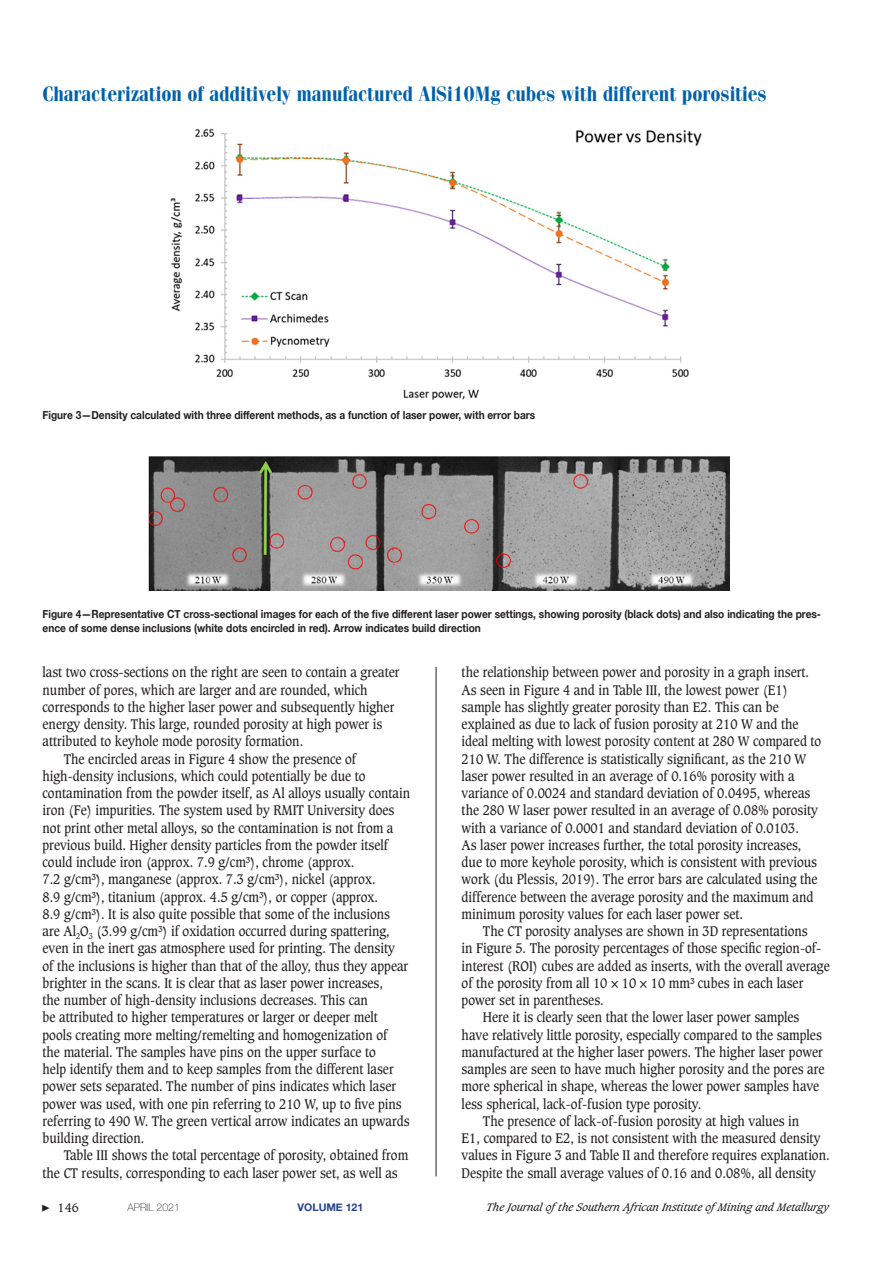
<style>
.page{position:relative;width:893px;height:1263px;background:#fff}
.page>*{position:absolute;margin:0;border:0;box-sizing:border-box;transform-origin:0 0}
.t1{font:21px "Cg Fenice Bd";color:#0161aa;scale:.9 1}
.Body_Copy{font:13.5px/17.2px "Caxton";color:#231f20;scale:.9 1}
.t2{font:12px "Caxton";color:#231f20}
.Figure_captions{font:700 11.25px/13.5px "Helvetica Neue";color:#231f20;scale:.9 1}
.t3{font:italic 10.5px "Caxton";color:#231f20}
.t4{font:100 10.5px "Helvetica Neue";color:#231f20}
.t5{font:700 10.5px "Helvetica Neue";color:#253f8e}
.s1{font-family:"Minion Pro";font-size:15px}
</style>
<div class="page">
<hr style="left:436px;top:667px;width:1px;height:509px;background:#231f20">
<img style="left:170px;top:128px;width:532px;height:272px">
<img style="left:149px;top:456px;width:581px;height:134px">
<h1 class="t1" style="left:43px;top:81px;width:806px">Characterization of additively manufactured AlSi10Mg cubes with different porosities</h1>
<p class="Figure_captions" style="left:43px;top:409px;width:549px">Figure 3—Density calculated with three different methods, as a function of laser power, with error bars</p>
<p class="Figure_captions" style="left:43px;top:608px;width:866px">Figure 4—Representative CT cross-sectional images for each of the five different laser power settings, showing porosity (black dots) and also indicating the pres&shy;ence of some dense inclusions (white dots encircled in red). Arrow indicates build direction</p>
<p class="Body_Copy" style="left:43px;top:664px;width:398px">last two cross-sections on the right are seen to contain a greater number of pores, which are larger and are rounded, which corresponds to the higher laser power and subsequently higher energy density. This large, rounded porosity at high power is attributed to keyhole mode porosity formation.</p>
<p class="Body_Copy" style="left:43px;top:750px;width:410px;text-indent:21px">The encircled areas in Figure 4 show the presence of high-density inclusions, which could potentially be due to contamination from the powder itself, as Al alloys usually contain iron (Fe) impurities. The system used by RMIT University does not print other metal alloys, so the contamination is not from a previous build. Higher density particles from the powder itself could include iron (approx. 7.9 g/cm³), chrome (approx.<br>7.2 g/cm³), manganese (approx. 7.3 g/cm³), nickel (approx.<br>8.9 g/cm³), titanium (approx. 4.5 g/cm³), or copper (approx.<br>8.9 g/cm³). It is also quite possible that some of the inclusions are Al<sub>2</sub>O<sub>3</sub> (3.99 g/cm³) if oxidation occurred during spattering, even in the inert gas atmosphere used for printing. The density<br>of the inclusions is higher than that of the alloy, thus they appear brighter in the scans. It is clear that as laser power increases,<br>the number of high-density inclusions decreases. This can<br>be attributed to higher temperatures or larger or deeper melt pools creating more melting/remelting and homogenization of<br>the material. The samples have pins on the upper surface to<br>help identify them and to keep samples from the different laser power sets separated. The number of pins indicates which laser power was used, with one pin referring to 210 W, up to five pins referring to 490 W. The green vertical arrow indicates an upwards building direction.</p>
<p class="Body_Copy" style="left:43px;top:1147px;width:408px;text-indent:21px">Table III shows the total percentage of porosity, obtained from the CT results, corresponding to each laser power set, as well as</p>
<p class="Body_Copy" style="left:462px;top:664px;width:401px">the relationship between power and porosity in a graph insert.<br>As seen in Figure 4 and in Table III, the lowest power (E1) sample has slightly greater porosity than E2. This can be explained as due to lack of fusion porosity at 210 W and the ideal melting with lowest porosity content at 280 W compared to 210 W. The difference is statistically significant, as the 210 W laser power resulted in an average of 0.16% porosity with a variance of 0.0024 and standard deviation of 0.0495, whereas the 280 W laser power resulted in an average of 0.08% porosity with a variance of 0.0001 and standard deviation of 0.0103.<br>As laser power increases further, the total porosity increases, due to more keyhole porosity, which is consistent with previous work (du Plessis, 2019). The error bars are calculated using the difference between the average porosity and the maximum and minimum porosity values for each laser power set.</p>
<p class="Body_Copy" style="left:462px;top:923px;width:410px;text-indent:21px">The CT porosity analyses are shown in 3D representations<br>in Figure 5. The porosity percentages of those specific region-of&shy;interest (ROI) cubes are added as inserts, with the overall average of the porosity from all 10 × 10 × 10 mm³ cubes in each laser power set in parentheses.</p>
<p class="Body_Copy" style="left:462px;top:1009px;width:405px;text-indent:21px">Here it is clearly seen that the lower laser power samples have relatively little porosity, especially compared to the samples manufactured at the higher laser powers. The higher laser power samples are seen to have much higher porosity and the pores are more spherical in shape, whereas the lower power samples have less spherical, lack-of-fusion type porosity.</p>
<p class="Body_Copy" style="left:462px;top:1112px;width:410px;text-indent:21px">The presence of lack-of-fusion porosity at high values in<br>E1, compared to E2, is not consistent with the measured density values in Figure 3 and Table II and therefore requires explanation.<br>Despite the small average values of 0.16 and 0.08%, all density</p>
<p class="t2" style="left:41px;top:1201px;width:39px"><span class="s1">▶</span> 146</p>
<p class="t4" style="left:128px;top:1199px;width:54px">APRIL 2021</p>
<p class="t5" style="left:298px;top:1199px;width:67px">VOLUME 121</p>
<p class="t3" style="left:487px;top:1201px;width:344px">The Journal ofthe Southern African Institute ofMining and Metallurgy</p>
</div>
